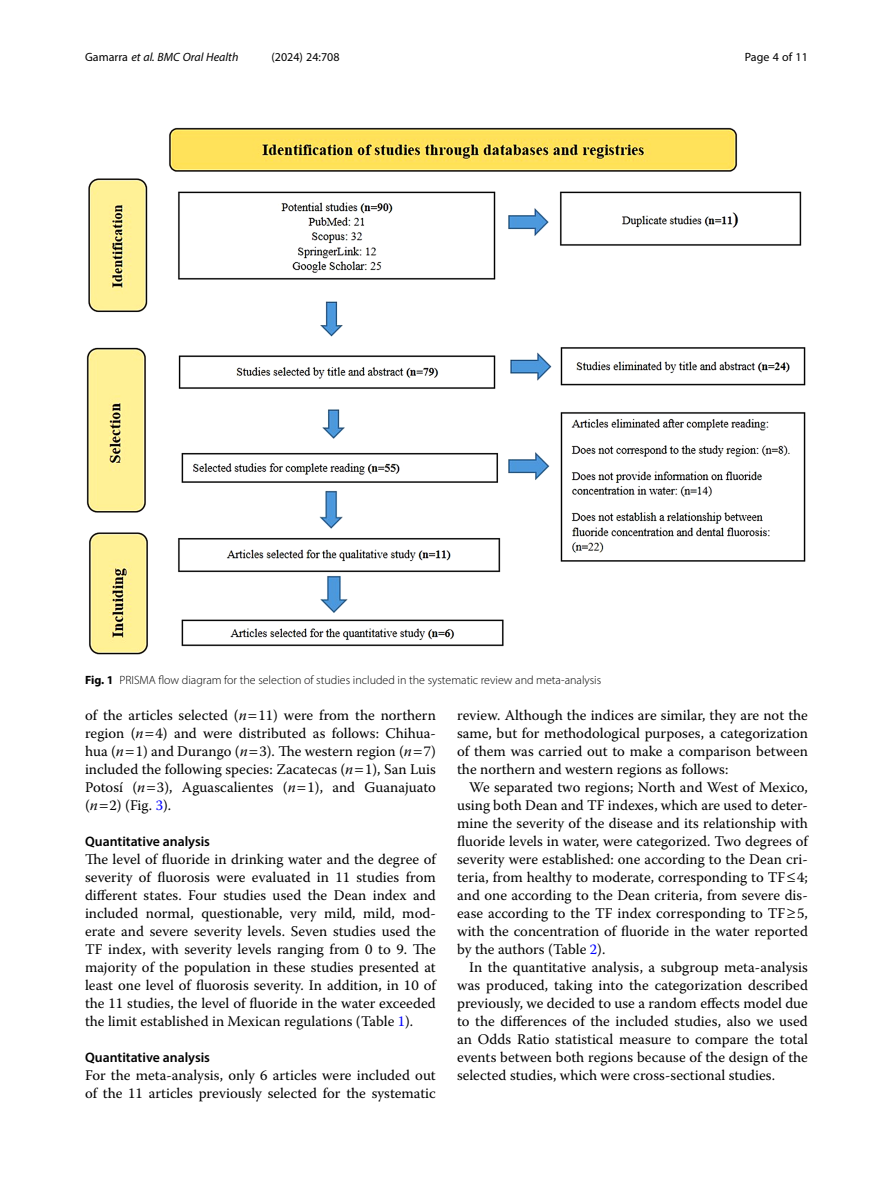
<style>
.page{position:relative;width:893px;height:1191px;background:#fff}
.page>*{position:absolute;margin:0;border:0;box-sizing:border-box;transform-origin:0 0}
.Body_Text{font:14.7px/18px "Warnock Pro";color:#000;text-align:justify}
.Body_Text_Indent{font:14.7px/18px "Warnock Pro";color:#000;text-align:justify}
.Head_2{font:600 13.8px "Myriad Pro";color:#000}
.Figure_Caption{font:300 12px "Myriad Pro";color:#000}
.t1{font:italic 12px "Myriad Pro";color:#000}
.t2{font:12px "Myriad Pro";color:#000}
.s1{font-style:normal}
.s2{font-weight:700}
.s3{font-style:italic}
.s4{color:#00f}
</style>
<div class="page">
<img style="left:86px;top:127px;width:720px;height:528px">
<p class="t1" style="left:85px;top:50px;width:155px"><span class="s1">Gamarra</span> et al. BMC Oral Health</p>
<p class="t2" style="left:272px;top:50px;width:70px">(2024) 24:708</p>
<p class="t2" style="left:745px;top:50px;width:65px">Page 4 of 11</p>
<p class="Figure_Caption" style="left:85px;top:672px;width:518px"><span class="s2">Fig. 1</span> PRISMA flow diagram for the selection of studies included in the systematic review and meta-analysis</p>
<p class="Body_Text" style="left:85px;top:706px;width:352px">of the articles selected (<span class="s3">n</span> 11) were from the northern region (<span class="s3">n</span> 4) and were distributed as follows: Chihua&shy;hua (<span class="s3">n</span> 1) and Durango (<span class="s3">n</span> 3). The western region (<span class="s3">n</span> 7) included the following species: Zacatecas (<span class="s3">n</span> 1), San Luis Potosí (<span class="s3">n</span> 3), Aguascalientes (<span class="s3">n</span> 1), and Guanajuato (<span class="s3">n</span> 2) (Fig. <span class="s4">3</span>).</p>
<p class="Head_2" style="left:85px;top:833px;width:127px">Quantitative analysis</p>
<p class="Body_Text" style="left:85px;top:850px;width:352px">The level of fluoride in drinking water and the degree of severity of fluorosis were evaluated in 11 studies from different states. Four studies used the Dean index and included normal, questionable, very mild, mild, mod&shy;erate and severe severity levels. Seven studies used the TF index, with severity levels ranging from 0 to 9. The majority of the population in these studies presented at least one level of fluorosis severity. In addition, in 10 of the 11 studies, the level of fluoride in the water exceeded the limit established in Mexican regulations (Table <span class="s4">1</span>).</p>
<p class="Head_2" style="left:85px;top:1049px;width:127px">Quantitative analysis</p>
<p class="Body_Text" style="left:85px;top:1066px;width:352px">For the meta-analysis, only 6 articles were included out of the 11 articles previously selected for the systematic</p>
<p class="Body_Text" style="left:457px;top:706px;width:352px">review. Although the indices are similar, they are not the same, but for methodological purposes, a categorization of them was carried out to make a comparison between the northern and western regions as follows:</p>
<p class="Body_Text_Indent" style="left:457px;top:778px;width:352px;text-indent:12px">We separated two regions; North and West of Mexico, using both Dean and TF indexes, which are used to deter&shy;mine the severity of the disease and its relationship with fluoride levels in water, were categorized. Two degrees of severity were established: one according to the Dean cri&shy;teria, from healthy to moderate, corresponding to TF≤4; and one according to the Dean criteria, from severe dis&shy;ease according to the TF index corresponding to TF≥5, with the concentration of fluoride in the water reported by the authors (Table <span class="s4">2</span>).</p>
<p class="Body_Text_Indent" style="left:457px;top:958px;width:352px;text-indent:12px">In the quantitative analysis, a subgroup meta-analysis was produced, taking into the categorization described previously, we decided to use a random effects model due to the differences of the included studies, also we used an Odds Ratio statistical measure to compare the total events between both regions because of the design of the selected studies, which were cross-sectional studies.</p>
</div>
